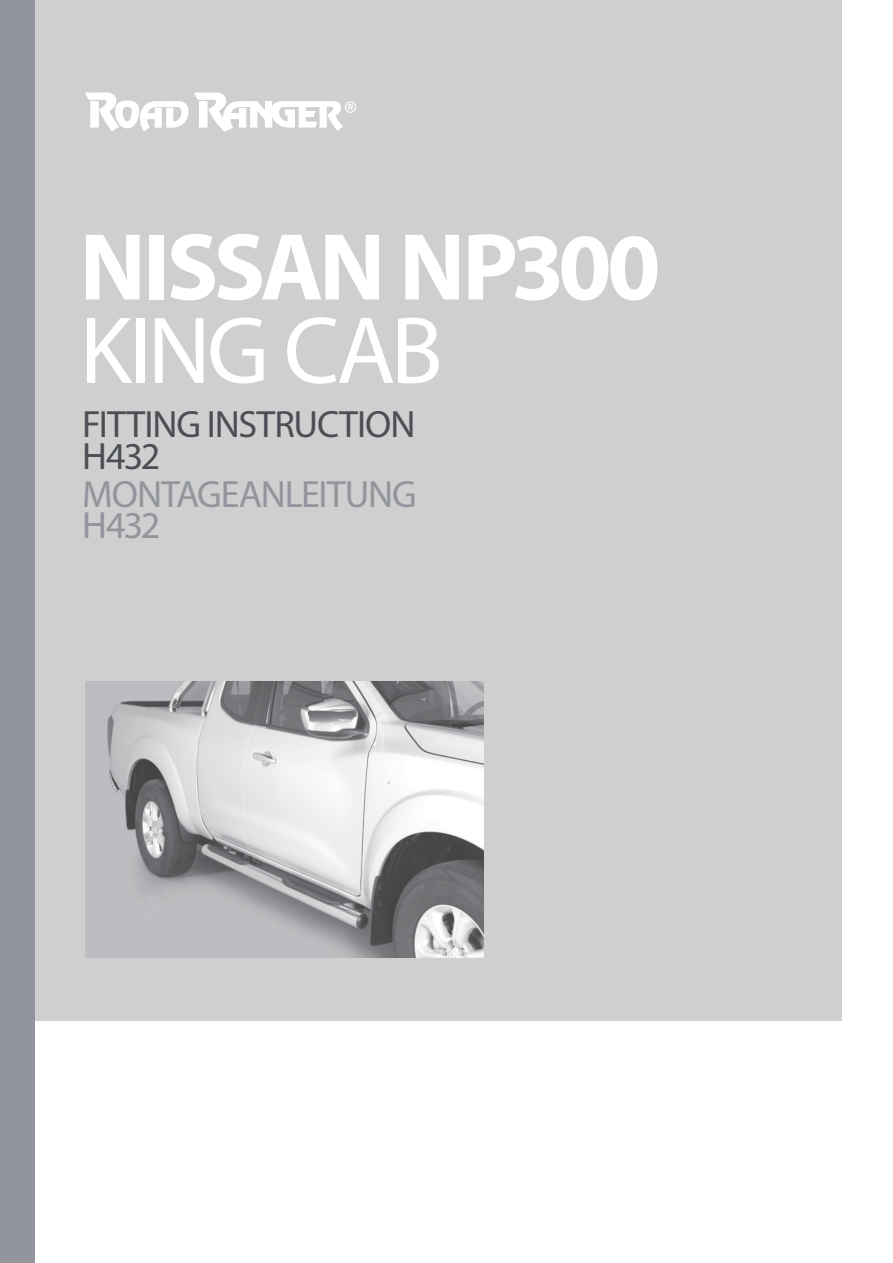
<style>
.page{position:relative;width:893px;height:1263px;background:#fff}
.page>*{position:absolute;margin:0;border:0;box-sizing:border-box;transform-origin:0 0}
.t1{font:700 96px "Myriad Pro";letter-spacing:-.045em;color:#fff}
.t2{font:96px "Myriad Pro";letter-spacing:-.04em;color:#fff}
.t3{font:38.1px/31.7px "Myriad Pro";letter-spacing:-.025em;color:#4b4f55}
.t4{font:38.1px/31.8px "Myriad Pro";letter-spacing:-.03em;color:#92969c}
</style>
<div class="page">
<div style="left:0;top:0;width:842px;height:1020px;background:#cecfce"></div>
<div style="left:0;top:0;width:34px;height:1263px;background:#92969c"></div>
<img style="left:85px;top:92px;width:258px;height:40px">
<img style="left:85px;top:681px;width:398px;height:277px">
<h1 class="t1" style="left:80px;top:205px;width:582px">NISSAN NP300</h1>
<h1 class="t2" style="left:80px;top:291px;width:365px">KING CAB</h1>
<p class="t3" style="left:82px;top:408px;width:335px">FITTING INSTRUCTION<br>H432</p>
<p class="t4" style="left:82px;top:477px;width:336px">MONTAGEANLEITUNG<br>H432</p>
</div>
